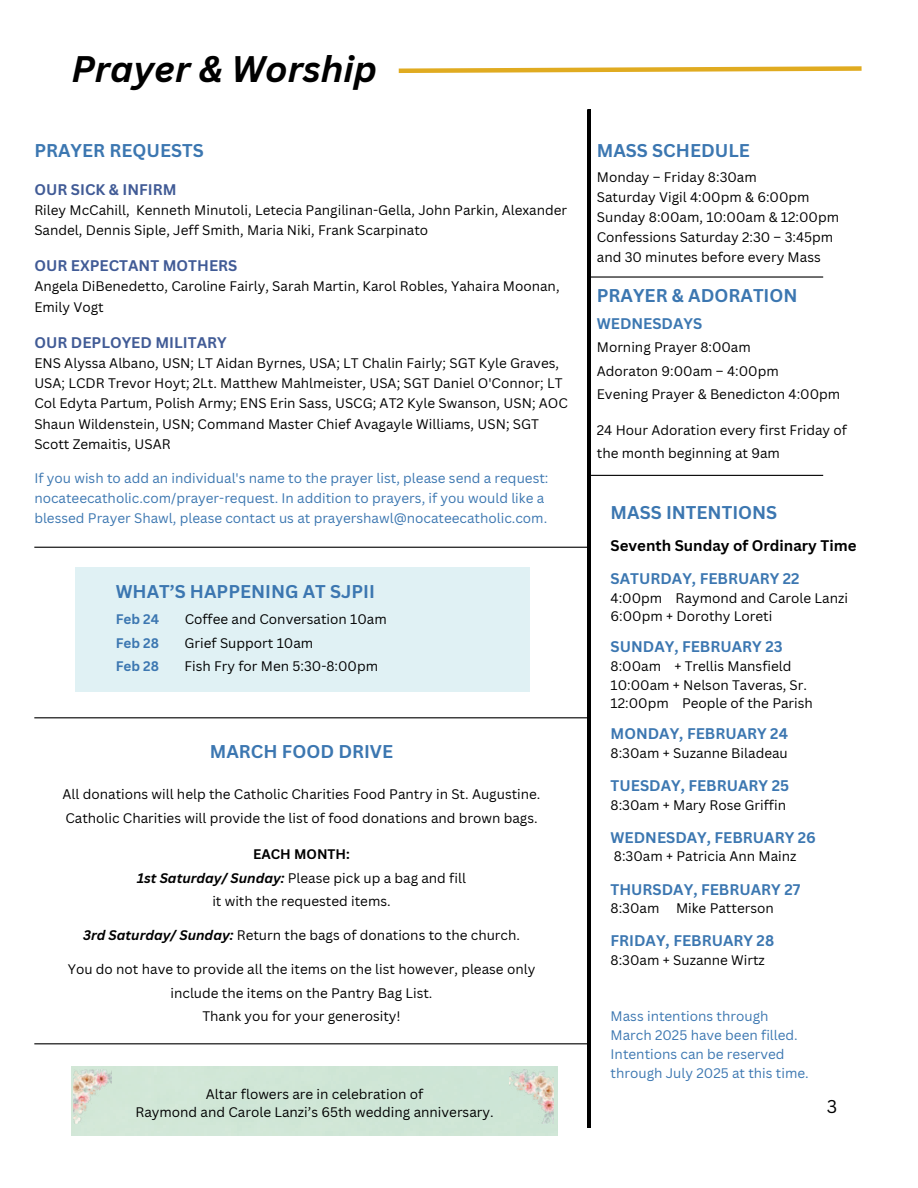
<style>
.page{position:relative;width:918px;height:1188px;background:#fff}
.page>*{position:absolute;margin:0;border:0;box-sizing:border-box;transform-origin:0 0}
.t1{font:italic 700 36px "Canva Sans";color:#000}
.t2{font:700 18px "Canva Sans";color:#3c77b1}
.t3{font:18px "Canva Sans";color:#000}
.t4{font:700 15px "Canva Sans";color:#3c77b1}
.t5{font:700 15px "Canva Sans";color:#415b96}
.t6{font:700 15px "Canva Sans";color:#000}
.t7{font:13.5px/20.2px "Canva Sans";color:#000}
.t8{font:13.5px/18.8px "Canva Sans";color:#3c77b1}
.t9{font:700 13.5px "Canva Sans";color:#3c77b1}
.s1{font-weight:700}
.s2{font-weight:700;font-style:italic}
</style>
<div class="page">
<hr style="left:588px;top:276px;width:235px;height:2px;background:#000">
<hr style="left:588px;top:475px;width:235px;height:1px;background:#000">
<svg style="left:398px;top:66px;width:464px;height:7px"></svg>
<hr style="left:588px;top:109px;width:2px;height:1019px;background:#000">
<hr style="left:34px;top:717px;width:555px;height:1px;background:#000">
<div style="left:75px;top:567px;width:455px;height:125px;background:#e0f1f4"></div>
<hr style="left:34px;top:547px;width:555px;height:1px;background:#000">
<hr style="left:34px;top:1043px;width:556px;height:1px;background:#000">
<img style="left:73px;top:1070px;width:39px;height:54px">
<img style="left:509px;top:1070px;width:44px;height:54px">
<h1 class="t1" style="left:71px;top:44px;width:307px">Prayer &amp; Worship</h1>
<h2 class="t2" style="left:34px;top:138px;width:171px">PRAYER REQUESTS</h2>
<p class="t5" style="left:34px;top:179px;width:144px">OUR SICK &amp; INFIRM</p>
<p class="t7" style="left:34px;top:200px;width:534px">Riley McCahill, Kenneth Minutoli, Letecia Pangilinan-Gella, John Parkin, Alexander<br>Sandel, Dennis Siple, Jeff Smith, Maria Niki, Frank Scarpinato</p>
<p class="t5" style="left:34px;top:255px;width:205px">OUR EXPECTANT MOTHERS</p>
<p class="t7" style="left:34px;top:276px;width:527px">Angela DiBenedetto, Caroline Fairly, Sarah Martin, Karol Robles, Yahaira Moonan,<br>Emily Vogt</p>
<p class="t5" style="left:34px;top:332px;width:194px">OUR DEPLOYED MILITARY</p>
<p class="t7" style="left:34px;top:353px;width:535px">ENS Alyssa Albano, USN; LT Aidan Byrnes, USA; LT Chalin Fairly; SGT Kyle Graves, USA; LCDR Trevor Hoyt; 2Lt. Matthew Mahlmeister, USA; SGT Daniel O'Connor; LT Col Edyta Partum, Polish Army; ENS Erin Sass, USCG; AT2 Kyle Swanson, USN; AOC Shaun Wildenstein, USN; Command Master Chief Avagayle Williams, USN; SGT Scott Zemaitis, USAR</p>
<p class="t8" style="left:34px;top:467px;width:516px;line-height:20.2px">If you wish to add an individual's name to the prayer list, please send a request: nocateecatholic.com/prayer-request. In addition to prayers, if you would like a blessed Prayer Shawl, please contact us at prayershawl@nocateecatholic.com.</p>
<h2 class="t2" style="left:116px;top:579px;width:261px">WHAT’S HAPPENING AT SJPII</h2>
<p class="t9" style="left:116px;top:610px;width:45px">Feb 24</p>
<p class="t7" style="left:185px;top:609px;width:204px">Coffee and Conversation 10am</p>
<p class="t9" style="left:116px;top:633px;width:45px">Feb 28</p>
<p class="t7" style="left:185px;top:632px;width:130px">Grief Support 10am</p>
<p class="t9" style="left:116px;top:657px;width:45px">Feb 28</p>
<p class="t7" style="left:185px;top:656px;width:195px">Fish Fry for Men 5:30-8:00pm</p>
<h2 class="t2" style="left:210px;top:739px;width:185px">MARCH FOOD DRIVE</h2>
<p class="t7" style="left:63px;top:782px;width:480px;line-height:23.5px">All donations will help the Catholic Charities Food Pantry in St. Augustine.<br>Catholic Charities will provide the list of food donations and brown bags.</p>
<p class="t7" style="left:137px;top:842px;width:330px;line-height:23.5px;text-align:center"><span class="s1">EACH MONTH:<br></span><span class="s2">1st Saturday/ Sunday:</span> Please pick up a bag and fill it with the requested items.</p>
<p class="t7" style="left:83px;top:925px;width:438px"><span class="s2">3rd Saturday/ Sunday:</span> Return the bags of donations to the church.</p>
<p class="t7" style="left:68px;top:957px;width:469px;line-height:23.5px;text-align:center">You do not have to provide all the items on the list however, please only include the items on the Pantry Bag List.<br>Thank you for your generosity!</p>
<p class="t7" style="left:135px;top:1085px;width:360px;line-height:18px;text-align:center">Altar flowers are in celebration of<br>Raymond and Carole Lanzi’s 65th wedding anniversary.</p>
<h2 class="t2" style="left:597px;top:138px;width:155px">MASS SCHEDULE</h2>
<p class="t7" style="left:597px;top:167px;width:244px">Monday – Friday 8:30am<br>Saturday Vigil 4:00pm &amp; 6:00pm<br>Sunday 8:00am, 10:00am &amp; 12:00pm<br>Confessions Saturday 2:30 – 3:45pm and 30 minutes before every Mass</p>
<h2 class="t2" style="left:597px;top:282px;width:202px">PRAYER &amp; ADORATION</h2>
<p class="t4" style="left:597px;top:313px;width:107px">WEDNESDAYS</p>
<p class="t7" style="left:597px;top:336px;width:245px;line-height:23.1px">Morning Prayer 8:00am<br>Adoraton 9:00am – 4:00pm<br>Evening Prayer &amp; Benedicton 4:00pm</p>
<p class="t7" style="left:597px;top:418px;width:252px;line-height:23.1px">24 Hour Adoration every first Friday of the month beginning at 9am</p>
<h2 class="t2" style="left:611px;top:500px;width:168px">MASS INTENTIONS</h2>
<p class="t6" style="left:611px;top:535px;width:247px">Seventh Sunday of Ordinary Time</p>
<p class="t4" style="left:611px;top:568px;width:191px">SATURDAY, FEBRUARY 22</p>
<p class="t7" style="left:611px;top:588px;width:239px;line-height:18.8px">4:00pm Raymond and Carole Lanzi<br>6:00pm + Dorothy Loreti</p>
<p class="t4" style="left:611px;top:636px;width:174px">SUNDAY, FEBRUARY 23</p>
<p class="t7" style="left:611px;top:656px;width:204px;line-height:18.8px">8:00am + Trellis Mansfield<br>10:00am + Nelson Taveras, Sr.<br>12:00pm People of the Parish</p>
<p class="t4" style="left:611px;top:723px;width:179px">MONDAY, FEBRUARY 24</p>
<p class="t7" style="left:611px;top:742px;width:179px">8:30am + Suzanne Biladeau</p>
<p class="t4" style="left:611px;top:775px;width:180px">TUESDAY, FEBRUARY 25</p>
<p class="t7" style="left:611px;top:794px;width:177px">8:30am + Mary Rose Griffin</p>
<p class="t4" style="left:611px;top:827px;width:207px">WEDNESDAY, FEBRUARY 26</p>
<p class="t7" style="left:614px;top:846px;width:184px">8:30am + Patricia Ann Mainz</p>
<p class="t4" style="left:611px;top:879px;width:191px">THURSDAY, FEBRUARY 27</p>
<p class="t7" style="left:611px;top:898px;width:165px">8:30am Mike Patterson</p>
<p class="t4" style="left:611px;top:930px;width:165px">FRIDAY, FEBRUARY 28</p>
<p class="t7" style="left:611px;top:950px;width:156px">8:30am + Suzanne Wirtz</p>
<p class="t8" style="left:611px;top:1007px;width:200px">Mass intentions through<br>March 2025 have been filled.<br>Intentions can be reserved through July 2025 at this time.</p>
<h2 class="t3" style="left:827px;top:1094px;width:12px">3</h2>
</div>
